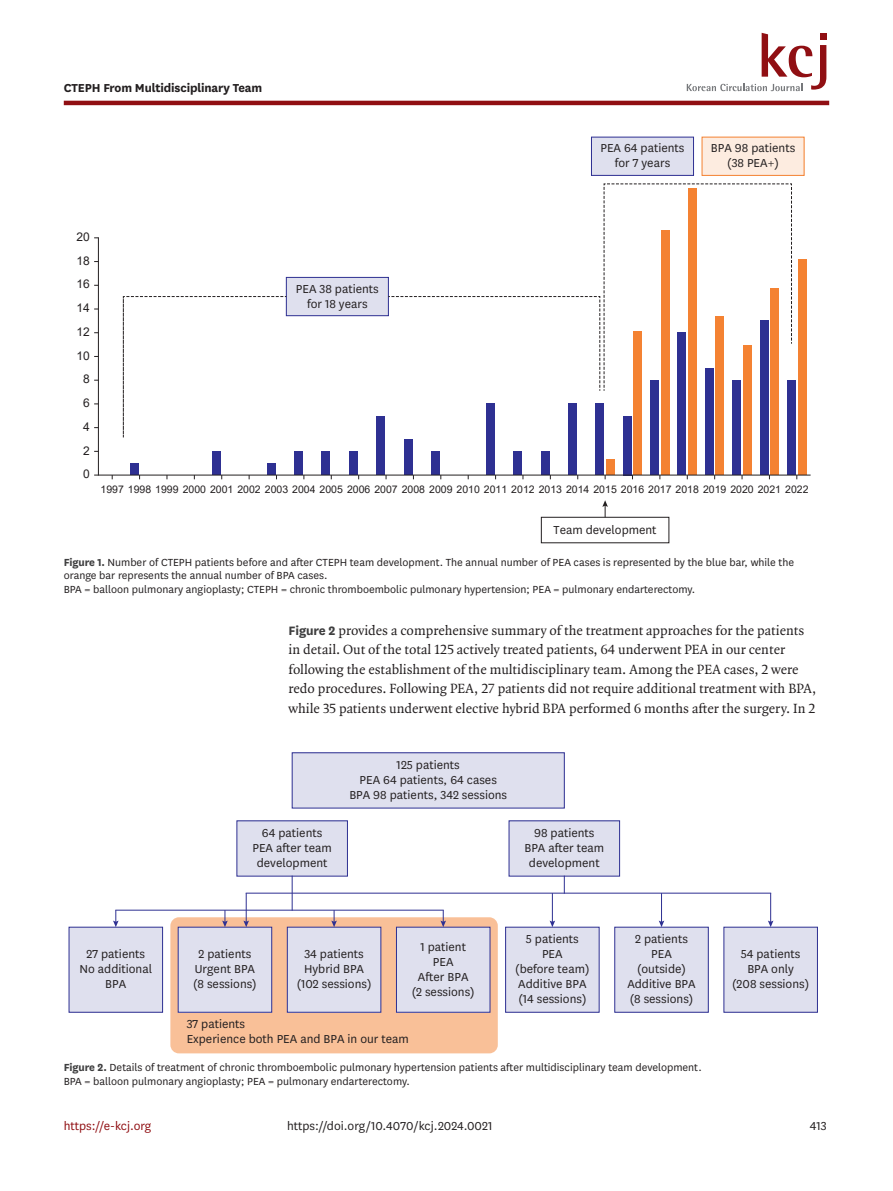
<style>
.page{position:relative;width:893px;height:1191px;background:#fff}
.page>*{position:absolute;margin:0;border:0;box-sizing:border-box;transform-origin:0 0}
.body_p{font:14.25px/19.5px "Quadraat OT";color:#231f20}
.t1{font:13.5px/15px "National";color:#231f20;text-align:center}
.t2{font:700 13.5px "National";letter-spacing:-.01em;color:#231f20}
.t3{font:13.5px "National";color:#900f13}
.t4{font:12px/13.5px "National";color:#231f20}
.t5{font:12px/23.7px "Arial";color:#231f20;text-align:center}
.t6{font:10.5px "Arial";color:#231f20}
.s1{font-weight:700;color:#3e3e3f}
.s2{font-family:"National";font-weight:700;color:#3e3e3f}
</style>
<div class="page">
<hr style="left:64px;top:101px;width:765px;height:4px;background:#900f13">
<div style="left:820px;top:34px;width:7px;height:6px;background:#900f13"></div>
<svg style="left:687px;top:33px;width:139px;height:58px"></svg>
<div style="left:591px;top:137px;width:102px;height:38px;background:#dfe0ee"></div>
<div style="left:591px;top:137px;width:103px;height:39px;border:1px solid #2e3092"></div>
<div style="left:286px;top:277px;width:102px;height:39px;background:#dfe0ee"></div>
<div style="left:286px;top:277px;width:103px;height:39px;border:1px solid #2e3092"></div>
<div style="left:702px;top:137px;width:102px;height:38px;background:#fdece0"></div>
<div style="left:702px;top:137px;width:102px;height:39px;border:1px solid #f48232"></div>
<hr style="left:98px;top:238px;width:1px;height:237px;background:#231f20">
<svg style="left:123px;top:296px;width:163px;height:141px"></svg>
<svg style="left:388px;top:183px;width:404px;height:208px"></svg>
<div style="left:130px;top:463px;width:9px;height:12px;background:#2e3092"></div>
<div style="left:212px;top:451px;width:9px;height:24px;background:#2e3092"></div>
<div style="left:267px;top:463px;width:8px;height:12px;background:#2e3092"></div>
<div style="left:294px;top:451px;width:9px;height:24px;background:#2e3092"></div>
<div style="left:322px;top:451px;width:8px;height:24px;background:#2e3092"></div>
<div style="left:349px;top:451px;width:9px;height:24px;background:#2e3092"></div>
<div style="left:376px;top:416px;width:9px;height:59px;background:#2e3092"></div>
<div style="left:404px;top:440px;width:8px;height:35px;background:#2e3092"></div>
<div style="left:431px;top:451px;width:9px;height:24px;background:#2e3092"></div>
<div style="left:486px;top:404px;width:8px;height:71px;background:#2e3092"></div>
<div style="left:513px;top:451px;width:9px;height:24px;background:#2e3092"></div>
<div style="left:541px;top:451px;width:8px;height:24px;background:#2e3092"></div>
<div style="left:568px;top:404px;width:9px;height:71px;background:#2e3092"></div>
<div style="left:596px;top:404px;width:8px;height:71px;background:#2e3092"></div>
<div style="left:606px;top:459px;width:9px;height:16px;background:#f48232"></div>
<div style="left:623px;top:416px;width:8px;height:59px;background:#2e3092"></div>
<div style="left:634px;top:332px;width:8px;height:143px;background:#f48232"></div>
<div style="left:650px;top:380px;width:9px;height:95px;background:#2e3092"></div>
<div style="left:661px;top:231px;width:8px;height:244px;background:#f48232"></div>
<div style="left:678px;top:333px;width:8px;height:142px;background:#2e3092"></div>
<div style="left:688px;top:188px;width:9px;height:287px;background:#f48232"></div>
<div style="left:705px;top:368px;width:9px;height:107px;background:#2e3092"></div>
<div style="left:716px;top:317px;width:8px;height:158px;background:#f48232"></div>
<div style="left:732px;top:380px;width:9px;height:95px;background:#2e3092"></div>
<div style="left:743px;top:345px;width:9px;height:130px;background:#f48232"></div>
<div style="left:760px;top:320px;width:8px;height:155px;background:#2e3092"></div>
<div style="left:770px;top:288px;width:9px;height:187px;background:#f48232"></div>
<div style="left:787px;top:380px;width:9px;height:95px;background:#2e3092"></div>
<div style="left:798px;top:260px;width:8px;height:215px;background:#f48232"></div>
<hr style="left:98px;top:475px;width:713px;height:1px;background:#231f20">
<div style="left:541px;top:517px;width:128px;height:26px;border:1px solid #231f20"></div>
<svg style="left:602px;top:500px;width:6px;height:17px"></svg>
<div style="left:170px;top:917px;width:328px;height:136px;background:#f9c098;border-radius:9px"></div>
<div style="left:292px;top:753px;width:272px;height:55px;background:#dfe0ee"></div>
<div style="left:292px;top:752px;width:273px;height:56px;border:1px solid #2e3092"></div>
<div style="left:237px;top:821px;width:110px;height:55px;background:#dfe0ee"></div>
<div style="left:69px;top:927px;width:94px;height:85px;background:#dfe0ee"></div>
<div style="left:69px;top:926px;width:94px;height:86px;border:1px solid #2e3092"></div>
<div style="left:178px;top:927px;width:94px;height:85px;background:#dfe0ee"></div>
<div style="left:178px;top:926px;width:94px;height:86px;border:1px solid #2e3092"></div>
<div style="left:287px;top:927px;width:94px;height:85px;background:#dfe0ee"></div>
<div style="left:287px;top:926px;width:94px;height:86px;border:1px solid #2e3092"></div>
<div style="left:396px;top:927px;width:94px;height:85px;background:#dfe0ee"></div>
<div style="left:396px;top:926px;width:94px;height:86px;border:1px solid #2e3092"></div>
<div style="left:506px;top:927px;width:93px;height:85px;background:#dfe0ee"></div>
<div style="left:505px;top:926px;width:94px;height:86px;border:1px solid #2e3092"></div>
<div style="left:615px;top:927px;width:93px;height:85px;background:#dfe0ee"></div>
<div style="left:614px;top:926px;width:95px;height:86px;border:1px solid #2e3092"></div>
<div style="left:724px;top:927px;width:93px;height:85px;background:#dfe0ee"></div>
<div style="left:723px;top:926px;width:95px;height:86px;border:1px solid #2e3092"></div>
<div style="left:509px;top:821px;width:111px;height:55px;background:#dfe0ee"></div>
<hr style="left:292px;top:876px;width:1px;height:34px;background:#2e3092">
<svg style="left:113px;top:910px;width:6px;height:17px"></svg>
<svg style="left:440px;top:910px;width:6px;height:17px"></svg>
<svg style="left:331px;top:910px;width:6px;height:17px"></svg>
<svg style="left:222px;top:910px;width:6px;height:17px"></svg>
<hr style="left:116px;top:909px;width:327px;height:1px;background:#2e3092">
<svg style="left:564px;top:876px;width:1px;height:16px"></svg>
<svg style="left:243px;top:893px;width:6px;height:34px"></svg>
<svg style="left:768px;top:893px;width:5px;height:34px"></svg>
<svg style="left:659px;top:893px;width:5px;height:34px"></svg>
<svg style="left:550px;top:893px;width:5px;height:34px"></svg>
<hr style="left:246px;top:892px;width:525px;height:1px;background:#2e3092">
<p class="t2" style="left:64px;top:78px;width:200px">CTEPH From Multidisciplinary Team</p>
<p class="t5" style="left:77px;top:225px;width:15px">20<br>18<br>16<br>14<br>12<br>10<br>8<br>6<br>4<br>2<br>0</p>
<p class="t1" style="left:296px;top:280px;width:84px">PEA 38 patients for 18 years</p>
<p class="t1" style="left:600px;top:140px;width:86px">PEA 64 patients for 7 years</p>
<p class="t1" style="left:711px;top:140px;width:86px">BPA 98 patients (38 PEA+)</p>
<p class="t6" style="left:101px;top:482px;width:709px">1997 1998 1999 2000 2001 2002 2003 2004 2005 2006 2007 2008 2009 2010 2011 2012 2013 2014 2015 2016 2017 2018 2019 2020 2021 2022</p>
<p class="t1" style="left:554px;top:521px;width:104px">Team development</p>
<p class="t4" style="left:64px;top:555px;width:732px"><span class="s1">Figure 1.</span> Number of CTEPH patients before and after CTEPH team development. The annual number of PEA cases is represented by the blue bar, while the orange bar represents the annual number of BPA cases.<br>BPA = balloon pulmonary angioplasty; CTEPH = chronic thromboembolic pulmonary hypertension; PEA = pulmonary endarterectomy.</p>
<p class="body_p" style="left:289px;top:620px;width:529px"><span class="s2">Figure 2</span> provides a comprehensive summary of the treatment approaches for the patients in detail. Out of the total 125 actively treated patients, 64 underwent PEA in our center following the establishment of the multidisciplinary team. Among the PEA cases, 2 were redo procedures. Following PEA, 27 patients did not require additional treatment with BPA, while 35 patients underwent elective hybrid BPA performed 6 months after the surgery. In 2</p>
<p class="t1" style="left:252px;top:825px;width:81px">64 patients<br>PEA after team development</p>
<p class="t1" style="left:349px;top:757px;width:159px">125 patients<br>PEA 64 patients, 64 cases<br>BPA 98 patients, 342 sessions</p>
<p class="t1" style="left:524px;top:825px;width:81px">98 patients<br>BPA after team development</p>
<p class="t1" style="left:79px;top:946px;width:74px">27 patients<br>No additional<br>BPA</p>
<p class="t1" style="left:193px;top:946px;width:65px">2 patients<br>Urgent BPA (8 sessions)</p>
<p class="t1" style="left:297px;top:946px;width:76px">34 patients<br>Hybrid BPA (102 sessions)</p>
<p class="t1" style="left:412px;top:938px;width:64px">1 patient<br>PEA<br>After BPA (2 sessions)</p>
<p class="t1" style="left:515px;top:931px;width:76px">5 patients<br>PEA<br>(before team)<br>Additive BPA (14 sessions)</p>
<p class="t1" style="left:627px;top:931px;width:70px">2 patients<br>PEA (outside)<br>Additive BPA (8 sessions)</p>
<p class="t1" style="left:187px;top:1016px;width:224px;text-align:left">37 patients<br>Experience both PEA and BPA in our team</p>
<p class="t4" style="left:64px;top:1060px;width:639px"><span class="s1">Figure 2.</span> Details of treatment of chronic thromboembolic pulmonary hypertension patients after multidisciplinary team development.<br>BPA = balloon pulmonary angioplasty; PEA = pulmonary endarterectomy.</p>
<p class="t3" style="left:64px;top:1116px;width:89px">https://e-kcj.org</p>
<p class="t1" style="left:287px;top:1117px;width:207px">https://doi.org/10.4070/kcj.2024.0021</p>
<p class="t1" style="left:732px;top:946px;width:79px">54 patients<br>BPA only<br>(208 sessions)</p>
<p class="t1" style="left:810px;top:1117px;width:18px">413</p>
</div>
